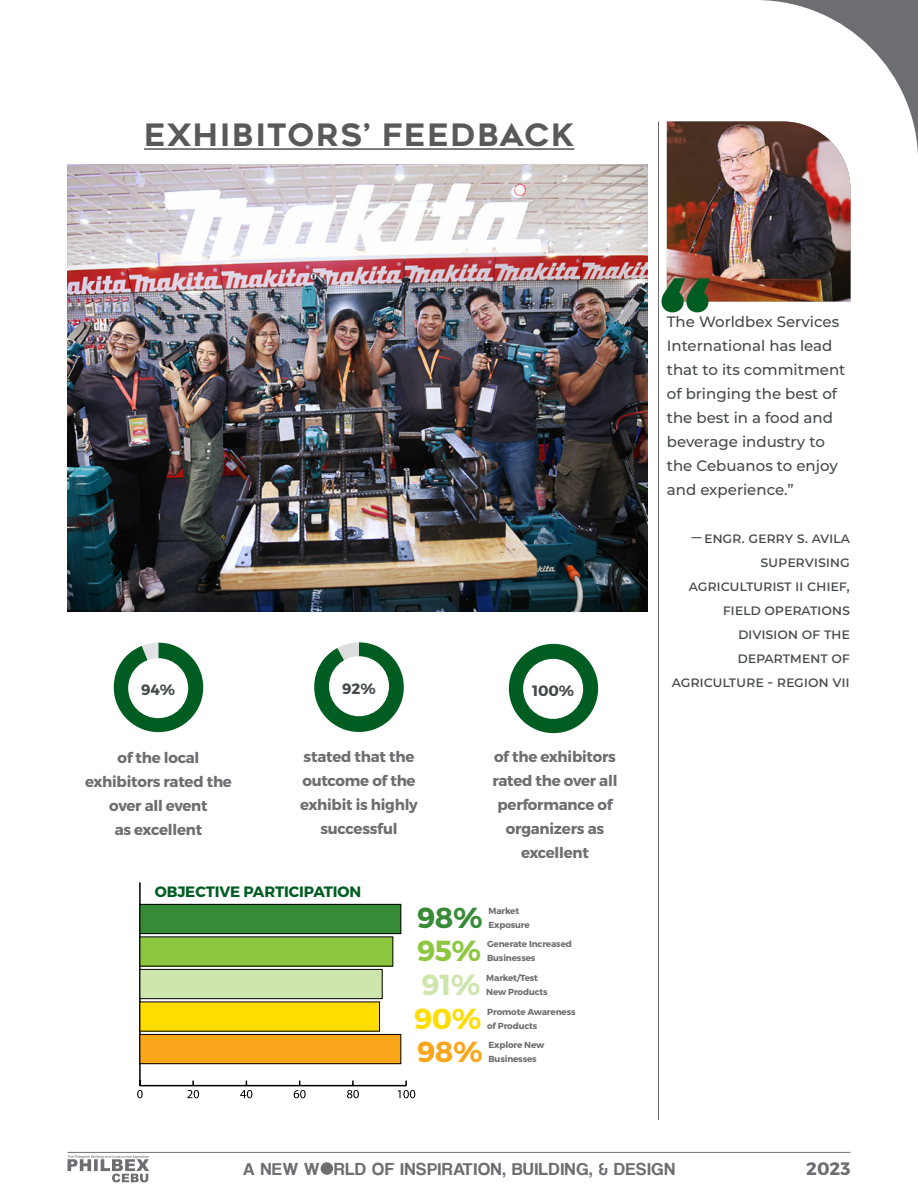
<style>
.page{position:relative;width:918px;height:1188px;background:#fff}
.page>*{position:absolute;margin:0;border:0;box-sizing:border-box;transform-origin:0 0}
.t1{font:30.9px "Renogare";letter-spacing:.05em;color:#58595b}
.t2{font:700 28.95px "Montserrat";color:#378b36}
.t3{font:700 28.95px "Montserrat";color:#8dc63f}
.t4{font:700 28.95px "Montserrat";color:#cfe5ae}
.t5{font:700 28.95px "Montserrat";color:#fd0}
.t6{font:700 28.95px "Montserrat";color:#faa61a}
.t7{font:18px "Coolvetica Rg";letter-spacing:.05em;color:#6d6e71}
.t8{font:700 18px "Montserrat";color:#6d6e71}
.t9{font:500 15px/24px "Montserrat";letter-spacing:-.015em;color:#444a4c}
.t10{font:700 15px/24px "Montserrat";letter-spacing:-.015em;color:#6d6e71;text-align:center}
.t11{font:700 15px "Montserrat";letter-spacing:-.005em;color:#005d22}
.t12{font:700 15px "Montserrat";letter-spacing:-.015em;color:#444a4c}
.t13{font:700 8.85px/14.1px "Montserrat";letter-spacing:-.015em;color:#6d6e71}
</style>
<div class="page">
<img style="left:661px;top:0;width:257px;height:312px">
<hr style="left:144px;top:148px;width:430px;height:2px;background:#58595b">
<hr style="left:658px;top:122px;width:1px;height:998px;background:#6d6e71">
<hr style="left:68px;top:1152px;width:782px;height:1px;background:#6d6e71">
<div style="left:321px;top:1162px;width:12px;height:13px;background:#6d6e71;border-radius:50%"></div>
<img style="left:68px;top:164px;width:580px;height:448px">
<svg style="left:314px;top:642px;width:90px;height:90px"></svg>
<div style="left:329px;top:656px;width:60px;height:60px;background:#fff;border-radius:50%"></div>
<svg style="left:68px;top:1155px;width:81px;height:27px"></svg>
<svg style="left:114px;top:643px;width:89px;height:89px"></svg>
<div style="left:128px;top:658px;width:60px;height:60px;background:#fff;border-radius:50%"></div>
<div style="left:509px;top:644px;width:89px;height:89px;background:#005d22;border-radius:45px"></div>
<div style="left:523px;top:659px;width:60px;height:60px;background:#fff;border-radius:50%"></div>
<hr style="left:140px;top:1085px;width:266px;height:1px;background:#000">
<svg style="left:137px;top:1084px;width:6px;height:14px"></svg>
<svg style="left:187px;top:1081px;width:12px;height:17px"></svg>
<svg style="left:240px;top:1081px;width:12px;height:17px"></svg>
<svg style="left:294px;top:1081px;width:12px;height:17px"></svg>
<svg style="left:347px;top:1081px;width:12px;height:17px"></svg>
<svg style="left:398px;top:1081px;width:17px;height:17px"></svg>
<hr style="left:139px;top:882px;width:2px;height:204px;background:#000">
<div style="left:140px;top:1034px;width:261px;height:30px;background:#faa61a"></div>
<div style="left:140px;top:1034px;width:261px;height:30px;border:1px solid #000"></div>
<div style="left:140px;top:1002px;width:240px;height:29px;background:#fd0"></div>
<div style="left:140px;top:969px;width:242px;height:30px;background:#cfe5ae"></div>
<div style="left:140px;top:969px;width:243px;height:30px;border:1px solid #000"></div>
<div style="left:140px;top:937px;width:253px;height:29px;background:#8dc63f"></div>
<div style="left:140px;top:904px;width:261px;height:30px;background:#378b36"></div>
<div style="left:140px;top:904px;width:261px;height:30px;border:1px solid #000"></div>
<h1 class="t1" style="left:144px;top:115px;width:432px">EXHIBITORS’ FEEDBACK</h1>
<p class="t12" style="left:342px;top:679px;width:35px">92%</p>
<p class="t12" style="left:141px;top:680px;width:35px">94%</p>
<p class="t12" style="left:532px;top:682px;width:43px">100%</p>
<p class="t10" style="left:85px;top:746px;width:148px">of the local exhibitors rated the over all event<br>as excellent</p>
<p class="t10" style="left:300px;top:745px;width:119px">stated that the outcome of the exhibit is highly successful</p>
<p class="t11" style="left:155px;top:883px;width:208px">OBJECTIVE PARTICIPATION</p>
<p class="t10" style="left:493px;top:745px;width:126px">of the exhibitors rated the over all performance of organizers as excellent</p>
<h2 class="t2" style="left:417px;top:900px;width:67px">98%</h2>
<p class="t13" style="left:488px;top:904px;width:43px">Market<br>Exposure</p>
<h2 class="t3" style="left:417px;top:933px;width:66px">95%</h2>
<p class="t13" style="left:487px;top:937px;width:86px">Generate Increased<br>Businesses</p>
<h2 class="t4" style="left:422px;top:967px;width:60px">91%</h2>
<p class="t13" style="left:486px;top:971px;width:63px">Market/Test<br>New Products</p>
<h2 class="t5" style="left:414px;top:1001px;width:69px">90%</h2>
<p class="t13" style="left:487px;top:1005px;width:90px">Promote Awareness of Products</p>
<h2 class="t6" style="left:417px;top:1034px;width:67px">98%</h2>
<p class="t13" style="left:488px;top:1038px;width:57px">Explore New<br>Businesses</p>
<p class="t9" style="left:667px;top:309px;width:180px">The Worldbex Services<br>International has lead that to its commitment of bringing the best of the best in a food and beverage industry to the Cebuanos to enjoy and experience.”</p>
<p class="t9" style="left:691px;top:525px;width:160px">̶Engr. Gerry S. Avila</p>
<p class="t9" style="left:761px;top:549px;width:91px">Supervising</p>
<p class="t9" style="left:689px;top:573px;width:163px">Agriculturist II Ch ief,</p>
<p class="t9" style="left:723px;top:597px;width:129px">Field Operations</p>
<p class="t9" style="left:738px;top:621px;width:103px">Division of the</p>
<p class="t9" style="left:738px;top:645px;width:114px">De partment of</p>
<p class="t9" style="left:672px;top:669px;width:167px">Agriculture - Region VII</p>
<p class="t7" style="left:243px;top:1158px;width:434px">A NEW W RLD OF INSPIRATION, BUILDING, &amp; DESIGN</p>
<p class="t8" style="left:806px;top:1157px;width:46px">2023</p>
</div>
